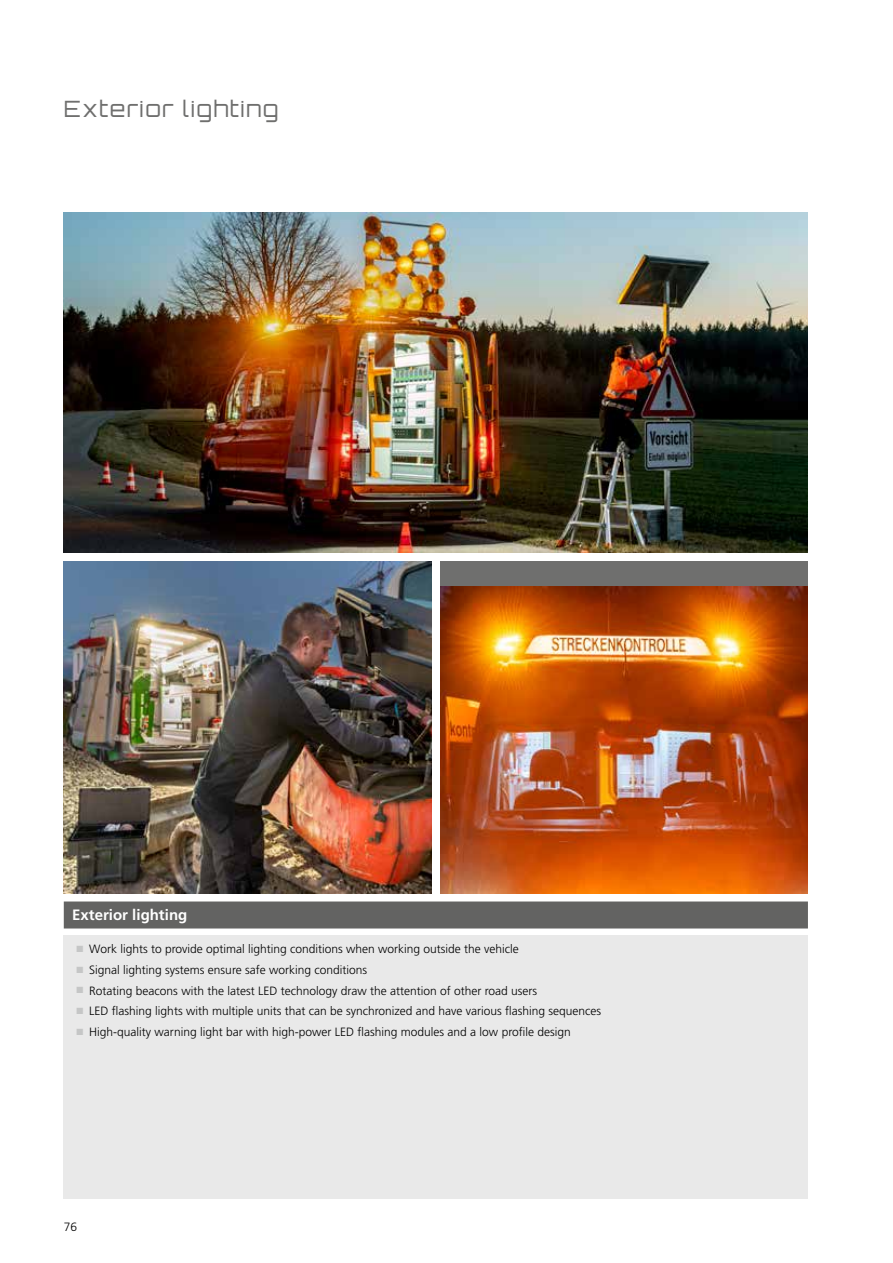
<style>
.page{position:relative;width:893px;height:1263px;background:#fff}
.page>*{position:absolute;margin:0;border:0;box-sizing:border-box;transform-origin:0 0}
.t1{font:300 22.5px "Orbitron CE";letter-spacing:.06em;color:#6f6f6e}
.t2{font:700 15px "Frutiger LT Pro";color:#fff}
.t3{font:300 12px "Frutiger LT Pro";color:#000}
.s1{color:#c5c6c6}
</style>
<div class="page">
<div style="left:440px;top:561px;width:368px;height:332px;background:#6f6f6e"></div>
<img style="left:440px;top:586px;width:368px;height:307px">
<img style="left:64px;top:213px;width:744px;height:340px">
<img style="left:64px;top:561px;width:368px;height:332px">
<div style="left:64px;top:901px;width:744px;height:27px;background:#636362"></div>
<div style="left:64px;top:935px;width:744px;height:264px;background:#e9e9e9"></div>
<h1 class="t1" style="left:64px;top:95px;width:216px">Exterior lighting</h1>
<p class="t2" style="left:72px;top:906px;width:117px">Exterior lighting</p>
<p class="t3" style="left:77px;top:942px;width:444px"><span class="s1">■</span> Work lights to provide optimal lighting conditions when working outside the vehicle</p>
<p class="t3" style="left:77px;top:963px;width:292px"><span class="s1">■</span> Signal lighting systems ensure safe working conditions</p>
<p class="t3" style="left:77px;top:983px;width:462px"><span class="s1">■</span> Rotating beacons with the latest LED technology draw the attention of other road users</p>
<p class="t3" style="left:77px;top:1004px;width:526px"><span class="s1">■</span> LED flashing lights with multiple units that can be synchronized and have various flashing sequences</p>
<p class="t3" style="left:77px;top:1025px;width:496px"><span class="s1">■</span> High-quality warning light bar with high-power LED flashing modules and a low profile design</p>
<p class="t3" style="left:64px;top:1220px;width:15px">76</p>
</div>
